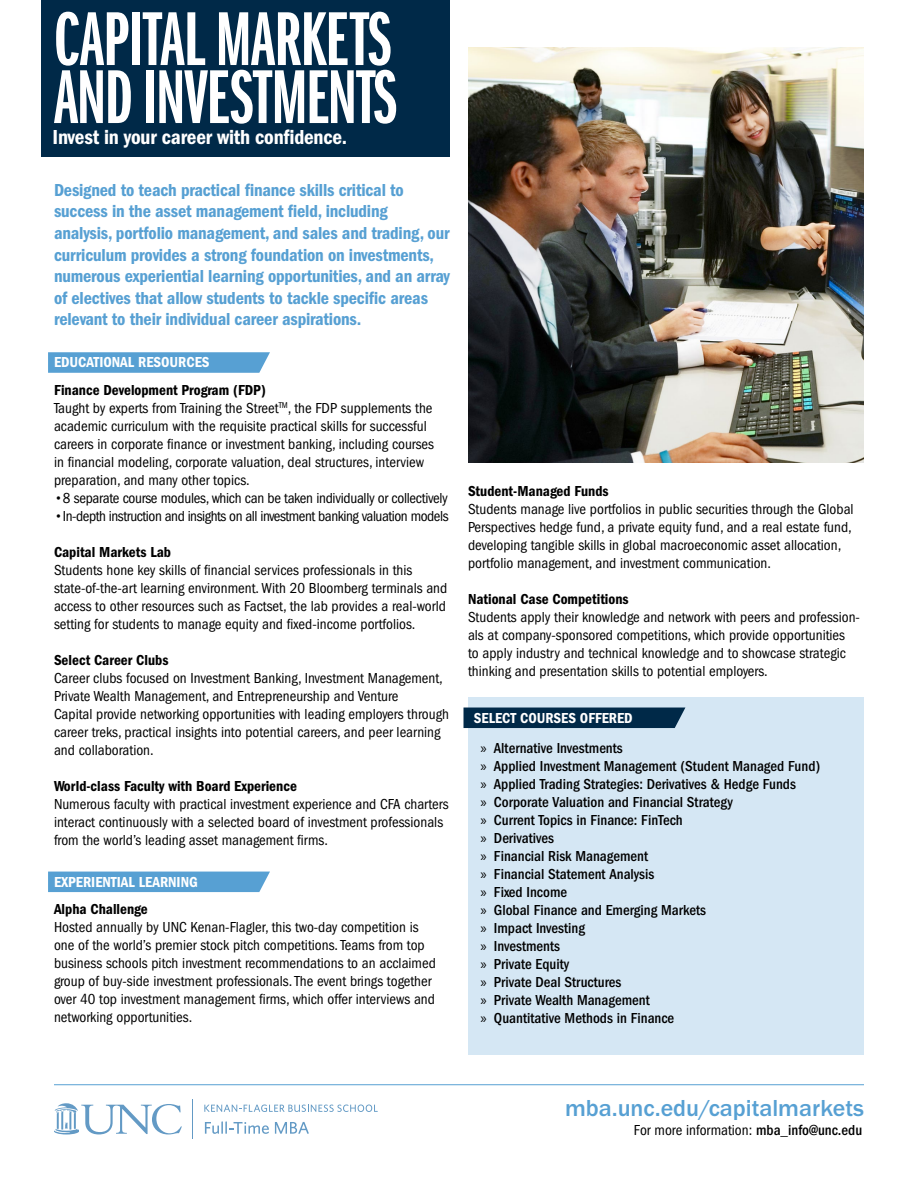
<style>
.page{position:relative;width:918px;height:1188px;background:#fff}
.page>*{position:absolute;margin:0;border:0;box-sizing:border-box;transform-origin:0 0}
.t1{font:79.05px/58.1px "ITC Franklin Gothic Std Dm X Cp";letter-spacing:-.01em;color:#fff}
.t2{font:500 24px "ITC Franklin Gothic Std";color:#57a0d3}
.t3{font:21px "ITC Franklin Gothic Std Dm Cd";letter-spacing:-.01em;color:#fff}
.t4{font:18px/21.6px "ITC Franklin Gothic Std Dm Cd";letter-spacing:-.01em;color:#57a0d3}
.t5{font:condensed 15px/18px "ITC Franklin Gothic Std";color:#000}
.t6{font:500 condensed 15px "ITC Franklin Gothic Std";color:#000}
.t7{font:15px "ITC Franklin Gothic Std Dm Cd";color:#000}
.t8{font:condensed 15px "ITC Franklin Gothic Std";letter-spacing:-.03em;color:#000}
.t9{font:condensed 15px "ITC Franklin Gothic Std";letter-spacing:-.02em;color:#000}
.t10{font:15px "ITC Franklin Gothic Std Dm Cd";color:#fff}
.s1{font-weight:500;font-stretch:normal}
.s2{font-family:"Myriad Pro";font-weight:400;font-stretch:normal}
.s3{font-weight:500}
</style>
<div class="page">
<div style="left:468px;top:697px;width:396px;height:358px;background:#d5e7f4"></div>
<div style="left:41px;top:0;width:409px;height:156px;background:#002948"></div>
<svg style="left:48px;top:352px;width:222px;height:21px;background:#5ea4d4"></svg>
<div style="left:464px;top:708px;width:221px;height:20px;background:#002948"></div>
<hr style="left:192px;top:1100px;width:1px;height:39px;background:#639ac5">
<svg style="left:54px;top:1103px;width:128px;height:32px"></svg>
<svg style="left:204px;top:1105px;width:174px;height:7px"></svg>
<svg style="left:205px;top:1121px;width:64px;height:13px"></svg>
<svg style="left:275px;top:1122px;width:34px;height:12px"></svg>
<div style="left:48px;top:872px;width:222px;height:20px;background:#57a0d3"></div>
<hr style="left:54px;top:1084px;width:810px;height:1px;background:#57a0d3">
<img style="left:468px;top:47px;width:396px;height:415px">
<h1 class="t1" style="left:54px;top:11px;width:345px">CAPITAL MARKETS<br>AND INVESTMENTS</h1>
<p class="t3" style="left:52px;top:125px;width:296px">Invest in your career with confidence.</p>
<p class="t4" style="left:54px;top:179px;width:397px">Designed to teach practical finance skills critical to success in the asset management field, including analysis, portfolio management, and sales and trading, our curriculum provides a strong foundation on investments, numerous experiential learning opportunities, and an array of electives that allow students to tackle specific areas relevant to their individual career aspirations.</p>
<h2 class="t10" style="left:54px;top:354px;width:157px">EDUCATIONAL RESOURCES</h2>
<h3 class="t7" style="left:54px;top:382px;width:214px">Finance Development Program (FDP)</h3>
<p class="t5" style="left:54px;top:400px;width:382px">Taught by experts from Training the Street<sup>TM</sup>, the FDP supplements the academic curriculum with the requisite practical skills for successful careers in corporate finance or investment banking, including courses in financial modeling, corporate valuation, deal structures, interview preparation, and many other topics.</p>
<p class="t9" style="left:54px;top:490px;width:395px"><span class="s1">•</span>8 separate course modules, which can be taken individually or collectively</p>
<p class="t8" style="left:54px;top:508px;width:396px"><span class="s1">•</span>In-depth instruction and insights on all investment banking valuation models</p>
<h3 class="t7" style="left:54px;top:544px;width:119px">Capital Markets Lab</h3>
<p class="t5" style="left:54px;top:562px;width:395px">Students hone key skills of financial services professionals in this state-of-the-art learning environment. With 20 Bloomberg terminals and access to other resources such as Factset, the lab provides a real-world setting for students to manage equity and fixed-income portfolios.</p>
<h3 class="t7" style="left:54px;top:652px;width:116px">Select Career Clubs</h3>
<p class="t5" style="left:54px;top:670px;width:396px">Career clubs focused on Investment Banking, Investment Management, Private Wealth Management, and Entrepreneurship and Venture<br>Capital provide networking opportunities with leading employers through career treks, practical insights into potential careers, and peer learning and collaboration.</p>
<h3 class="t7" style="left:54px;top:778px;width:244px">World-class Faculty with Board Experience</h3>
<p class="t5" style="left:54px;top:796px;width:396px">Numerous faculty with practical investment experience and CFA charters interact continuously with a selected board of investment professionals from the world’s leading asset management firms.</p>
<h2 class="t10" style="left:54px;top:873px;width:145px">EXPERIENTIAL LEARNING</h2>
<h3 class="t7" style="left:54px;top:901px;width:95px">Alpha Challenge</h3>
<p class="t5" style="left:54px;top:919px;width:383px">Hosted annually by UNC Kenan-Flagler, this two-day competition is one of the world’s premier stock pitch competitions. Teams from top business schools pitch investment recommendations to an acclaimed group of buy-side investment professionals. The event brings together over 40 top investment management firms, which offer interviews and networking opportunities.</p>
<h3 class="t7" style="left:468px;top:483px;width:142px">Student-Managed Funds</h3>
<p class="t5" style="left:468px;top:500px;width:387px">Students manage live portfolios in public securities through the Global Perspectives hedge fund, a private equity fund, and a real estate fund, developing tangible skills in global macroeconomic asset allocation, portfolio management, and investment communication.</p>
<h3 class="t7" style="left:468px;top:591px;width:162px">National Case Competitions</h3>
<p class="t5" style="left:468px;top:608px;width:393px">Students apply their knowledge and network with peers and profession&shy;als at company-sponsored competitions, which provide opportunities<br>to apply industry and technical knowledge and to showcase strategic thinking and presentation skills to potential employers.</p>
<h2 class="t10" style="left:474px;top:709px;width:160px">SELECT COURSES OFFERED</h2>
<p class="t6" style="left:480px;top:740px;width:144px"><span class="s2">»</span> Alternative Investments</p>
<p class="t6" style="left:480px;top:758px;width:341px"><span class="s2">»</span> Applied Investment Management (Student Managed Fund)</p>
<p class="t6" style="left:480px;top:776px;width:317px"><span class="s2">»</span> Applied Trading Strategies: Derivatives &amp; Hedge Funds</p>
<p class="t6" style="left:480px;top:794px;width:254px"><span class="s2">»</span> Corporate Valuation and Financial Strategy</p>
<p class="t6" style="left:480px;top:812px;width:204px"><span class="s2">»</span> Current Topics in Finance: FinTech</p>
<p class="t6" style="left:480px;top:830px;width:75px"><span class="s2">»</span> Derivatives</p>
<p class="t6" style="left:480px;top:848px;width:169px"><span class="s2">»</span> Financial Risk Management</p>
<p class="t6" style="left:480px;top:866px;width:175px"><span class="s2">»</span> Financial Statement Analysis</p>
<p class="t6" style="left:480px;top:884px;width:88px"><span class="s2">»</span> Fixed Income</p>
<p class="t6" style="left:480px;top:902px;width:227px"><span class="s2">»</span> Global Finance and Emerging Markets</p>
<p class="t6" style="left:480px;top:920px;width:106px"><span class="s2">»</span> Impact Investing</p>
<p class="t6" style="left:480px;top:938px;width:81px"><span class="s2">»</span> Investments</p>
<p class="t6" style="left:480px;top:956px;width:90px"><span class="s2">»</span> Private Equity</p>
<p class="t6" style="left:480px;top:974px;width:142px"><span class="s2">»</span> Private Deal Structures</p>
<p class="t6" style="left:480px;top:992px;width:171px"><span class="s2">»</span> Private Wealth Management</p>
<p class="t6" style="left:480px;top:1010px;width:195px"><span class="s2">»</span> Quantitative Methods in Finance</p>
<p class="t2" style="left:565px;top:1094px;width:300px">mba.unc.edu/capitalmarkets</p>
<p class="t5" style="left:634px;top:1121px;width:230px">For more information: <span class="s3">mba_info@unc.edu</span></p>
</div>
